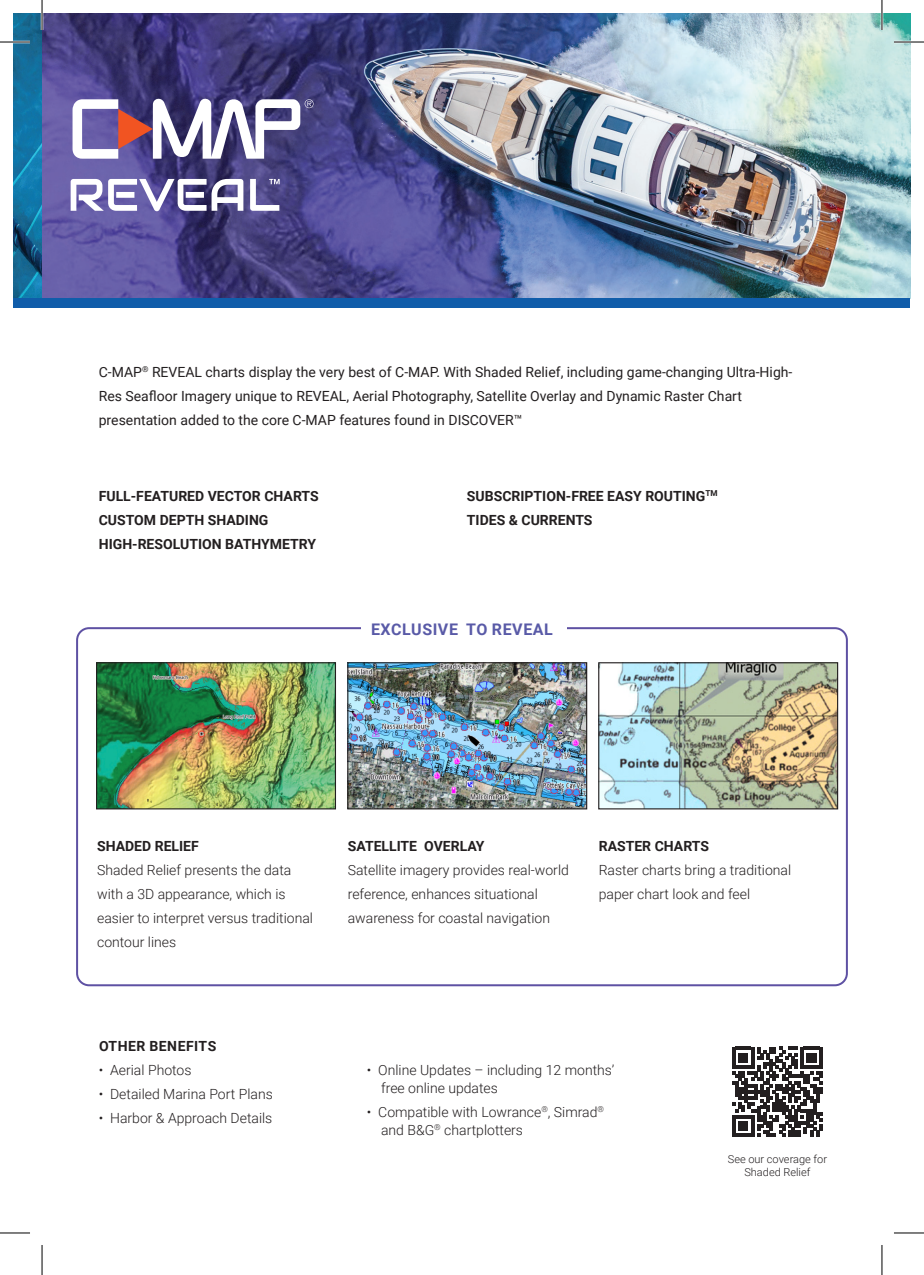
<style>
.page{position:relative;width:924px;height:1275px;background:#fff}
.page>*{position:absolute;margin:0;border:0;box-sizing:border-box;transform-origin:0 0}
.t1{font:700 16px "Roboto";letter-spacing:.035em;color:#595aa7}
.t2{font:300 14px/24px "Roboto";color:#231f20}
.t3{font:14px/24px "Roboto";color:#231f20}
.t4{font:700 14px/24px "Roboto";color:#231f20}
.t5{font:700 14px "Roboto";letter-spacing:.035em;color:#231f20}
.t6{font:300 11px/13.2px "Roboto";color:#231f20;text-align:center}
</style>
<div class="page">
<img style="left:600px;top:664px;width:235px;height:143px">
<div style="left:598px;top:662px;width:239px;height:147px;border:1px solid #231f20"></div>
<div style="left:76px;top:627px;width:771px;height:359px;border:2px solid #5e51a3;border-radius:12px"></div>
<div style="left:360px;top:611px;width:206px;height:38px;background:#fff"></div>
<img style="left:14px;top:14px;width:895px;height:284px">
<div style="left:14px;top:298px;width:895px;height:10px;background:#105daa"></div>
<svg style="left:71px;top:179px;width:172px;height:32px"></svg>
<svg style="left:250px;top:179px;width:29px;height:32px"></svg>
<svg style="left:72px;top:96px;width:241px;height:63px"></svg>
<img style="left:98px;top:664px;width:236px;height:143px">
<div style="left:96px;top:662px;width:240px;height:147px;border:1px solid #231f20"></div>
<img style="left:349px;top:664px;width:236px;height:143px">
<div style="left:347px;top:662px;width:240px;height:147px;border:1px solid #231f20"></div>
<svg style="left:732px;top:1047px;width:90px;height:90px"></svg>
<hr style="left:0;top:41px;width:30px;height:2px;background:#fff">
<hr style="left:893px;top:41px;width:30px;height:2px;background:#fff">
<hr style="left:41px;top:0;width:2px;height:30px;background:#fff">
<hr style="left:880px;top:0;width:2px;height:30px;background:#fff">
<hr style="left:0;top:42px;width:30px;height:1px;background:#000">
<hr style="left:893px;top:42px;width:30px;height:1px;background:#000">
<hr style="left:0;top:1232px;width:30px;height:1px;background:#000">
<hr style="left:893px;top:1232px;width:30px;height:1px;background:#000">
<hr style="left:42px;top:0;width:1px;height:30px;background:#000">
<hr style="left:42px;top:1245px;width:1px;height:30px;background:#000">
<hr style="left:881px;top:0;width:1px;height:30px;background:#000">
<hr style="left:881px;top:1245px;width:1px;height:30px;background:#000">
<p class="t3" style="left:99px;top:359px;width:694px">C-MAP<sup>®</sup> REVEAL charts display the very best of C-MAP. With Shaded Relief, including game-changing Ultra-High-<br>Res Seafloor Imagery unique to REVEAL, Aerial Photography, Satellite Overlay and Dynamic Raster Chart presentation added to the core C-MAP features found in DISCOVER™</p>
<p class="t4" style="left:99px;top:483px;width:221px">FULL-FEATURED VECTOR CHARTS<br>CUSTOM DEPTH SHADING<br>HIGH-RESOLUTION BATHYMETRY</p>
<p class="t4" style="left:466px;top:483px;width:252px">SUBSCRIPTION-FREE EASY ROUTING<sup>TM<br></sup>TIDES &amp; CURRENTS</p>
<p class="t1" style="left:371px;top:618px;width:183px">EXCLUSIVE TO REVEAL</p>
<p class="t4" style="left:97px;top:833px;width:103px">SHADED RELIEF</p>
<p class="t2" style="left:97px;top:857px;width:217px">Shaded Relief presents the data with a 3D appearance, which is easier to interpret versus traditional contour lines</p>
<p class="t4" style="left:347px;top:833px;width:138px">SATELLITE OVERLAY</p>
<p class="t2" style="left:347px;top:857px;width:222px">Satellite imagery provides real-world reference, enhances situational awareness for coastal navigation</p>
<p class="t4" style="left:598px;top:833px;width:112px">RASTER CHARTS</p>
<p class="t2" style="left:598px;top:857px;width:194px">Raster charts bring a traditional paper chart look and feel</p>
<p class="t5" style="left:99px;top:1036px;width:119px">OTHER BENEFITS</p>
<p class="t2" style="left:99px;top:1057px;width:94px">• Aerial Photos</p>
<p class="t2" style="left:99px;top:1081px;width:175px">• Detailed Marina Port Plans</p>
<p class="t2" style="left:99px;top:1105px;width:175px">• Harbor &amp; Approach Details</p>
<p class="t2" style="left:381px;top:1060px;width:235px;line-height:18px;text-indent:-14px">• Online Updates – including 12 months’ free online updates</p>
<p class="t2" style="left:381px;top:1102px;width:224px;line-height:18px;text-indent:-14px">• Compatible with Lowrance<sup>®</sup>, Simrad<sup>® </sup>and B&amp;G<sup>®</sup> chartplotters</p>
<p class="t6" style="left:727px;top:1152px;width:101px">See our coverage for<br>Shaded Relief</p>
</div>
